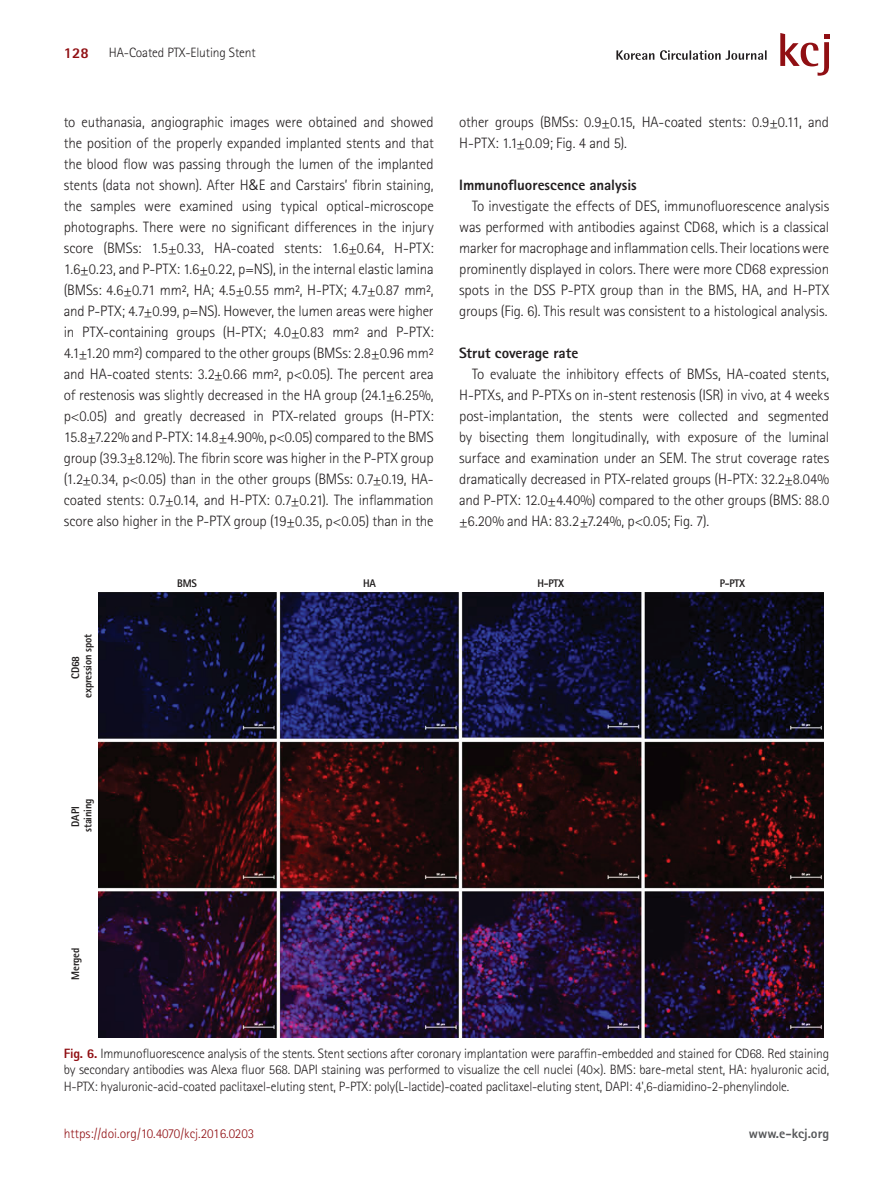
<style>
.page{position:relative;width:893px;height:1191px;background:#fff}
.page>*{position:absolute;margin:0;border:0;box-sizing:border-box;transform-origin:0 0}
.t1{font:300 15px/21px "Rotis Sans Serif Std";letter-spacing:-.01em;color:#231f20;text-align:justify}
.t2{font:800 15px "Rotis Sans Serif Std";letter-spacing:-.005em;color:#231f20}
.t3{font:800 15px "Rotis Sans Serif Std";color:#900f13}
.t4{font:300 13.5px/16.2px "Rotis Sans Serif Std";letter-spacing:-.015em;color:#231f20;text-align:justify}
.t5{font:300 13.5px "Rotis Sans Serif Std";color:#900f13}
.t6{font:800 13.5px "Rotis Sans Serif Std";color:#57585a}
.t7{font:800 11.1px/12.6px "Rotis Sans Serif Std";letter-spacing:-.02em;color:#221f1f;text-align:center;scale:.95 1}
.s1{font-family:"DIN";font-weight:400}
.s2{font-weight:800;color:#900f13}
</style>
<div class="page">
<svg style="left:616px;top:50px;width:151px;height:10px"></svg>
<svg style="left:780px;top:33px;width:49px;height:43px"></svg>
<img style="left:98px;top:592px;width:725px;height:445px">
<p class="t3" style="left:64px;top:43px;width:27px">128</p>
<p class="t4" style="left:109px;top:45px;width:148px">HA-Coated PTX-Eluting Stent</p>
<p class="t1" style="left:64px;top:111px;width:371px">to euthanasia, angiographic images were obtained and showed the position of the properly expanded implanted stents and that the blood flow was passing through the lumen of the implanted stents (data not shown). After H<span class="s1">&amp;</span>E and Carstairs’ fibrin staining, the samples were examined using typical optical-microscope photographs. There were no significant differences in the injury score (BMSs: 1.5±0.33, HA-coated stents: 1.6±0.64, H-PTX:<br>1.6±0.23, and P-PTX: 1.6±0.22, p=NS), in the internal elastic lamina (BMSs: 4.6±0.71 mm², HA; 4.5±0.55 mm², H-PTX; 4.7±0.87 mm², and P-PTX; 4.7±0.99, p=NS). However, the lumen areas were higher in PTX-containing groups (H-PTX; 4.0±0.83 mm² and P-PTX:<br>4.1±1.20 mm²) compared to the other groups (BMSs: 2.8±0.96 mm² and HA-coated stents: 3.2±0.66 mm², p&lt;0.05). The percent area of restenosis was slightly decreased in the HA group (24.1±6.25%, p&lt;0.05) and greatly decreased in PTX-related groups (H-PTX:<br>15.8±7.22% and P-PTX: 14.8±4.90%, p&lt;0.05) compared to the BMS group (39.3±8.12%). The fibrin score was higher in the P-PTX group (1.2±0.34, p&lt;0.05) than in the other groups (BMSs: 0.7±0.19, HA&shy;coated stents: 0.7±0.14, and H-PTX: 0.7±0.21). The inflammation score also higher in the P-PTX group (19±0.35, p&lt;0.05) than in the</p>
<p class="t1" style="left:459px;top:111px;width:371px">other groups (BMSs: 0.9±0.15, HA-coated stents: 0.9±0.11, and<br>H-PTX: 1.1±0.09; Fig. 4 and 5).</p>
<p class="t2" style="left:459px;top:175px;width:179px">Immunofluorescence analysis</p>
<p class="t1" style="left:459px;top:195px;width:371px;text-indent:13px">To investigate the effects of DES, immunofluorescence analysis was performed with antibodies against CD68, which is a classical marker for macrophage and inflammation cells. Their locations were prominently displayed in colors. There were more CD68 expression spots in the DSS P-PTX group than in the BMS, HA, and H-PTX groups (Fig. 6). This result was consistent to a histological analysis.</p>
<p class="t2" style="left:459px;top:343px;width:121px">Strut coverage rate</p>
<p class="t1" style="left:459px;top:363px;width:371px;text-indent:13px">To evaluate the inhibitory effects of BMSs, HA-coated stents, H-PTXs, and P-PTXs on in-stent restenosis (ISR) in vivo, at 4 weeks post-implantation, the stents were collected and segmented by bisecting them longitudinally, with exposure of the luminal surface and examination under an SEM. The strut coverage rates dramatically decreased in PTX-related groups (H-PTX: 32.2±8.04% and P-PTX: 12.0±4.40%) compared to the other groups (BMS: 88.0 ±6.20% and HA: 83.2 ±7.24%, p&lt;0.05; Fig. 7).</p>
<p class="t7" style="left:69px;top:698px;width:68px;rotate:-90deg">CD68 expression spot</p>
<p class="t7" style="left:69px;top:831px;width:36px;rotate:-90deg">DAPI staining</p>
<p class="t7" style="left:69px;top:979px;width:35px;rotate:-90deg">Merged</p>
<p class="t7" style="left:177px;top:577px;width:22px">BMS</p>
<p class="t7" style="left:363px;top:577px;width:15px">HA</p>
<p class="t7" style="left:537px;top:577px;width:30px">H-PTX</p>
<p class="t7" style="left:720px;top:577px;width:28px">P-PTX</p>
<p class="t4" style="left:64px;top:1045px;width:767px"><span class="s2">Fig. 6.</span> Immunofluorescence analysis of the stents. Stent sections after coronary implantation were paraffin-embedded and stained for CD68. Red staining by secondary antibodies was Alexa fluor 568. DAPI staining was performed to visualize the cell nuclei (40×). BMS: bare-metal stent, HA: hyaluronic acid, H-PTX: hyaluronic-acid-coated paclitaxel-eluting stent, P-PTX: poly(L-lactide)-coated paclitaxel-eluting stent, DAPI: 4',6-diamidino-2-phenylindole.</p>
<p class="t5" style="left:64px;top:1125px;width:192px">https://doi.org/10.4070/kcj.2016.0203</p>
<p class="t6" style="left:749px;top:1124px;width:82px">www.e-kcj.org</p>
</div>
